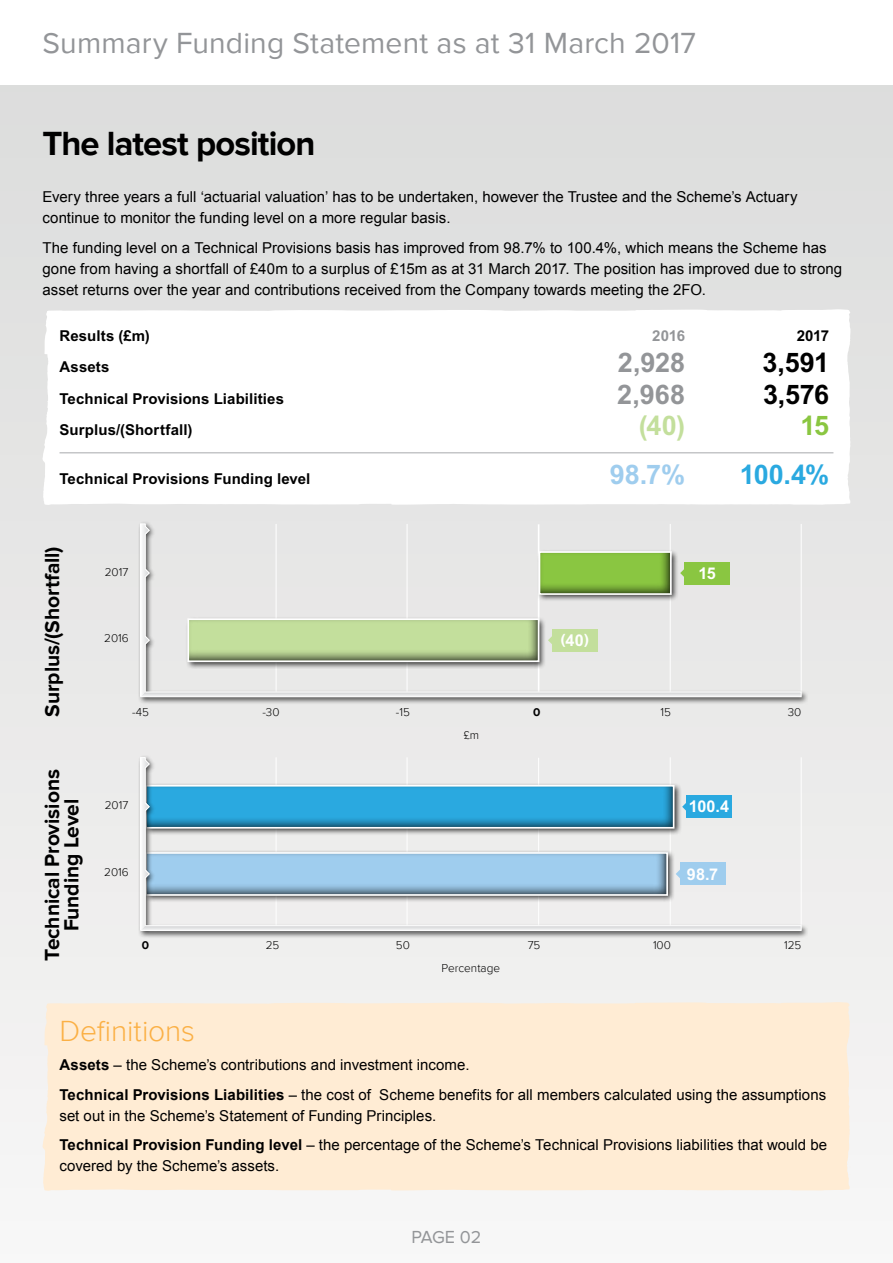
<style>
.page{position:relative;width:893px;height:1263px;background:#fff}
.page>*{position:absolute;margin:0;border:0;box-sizing:border-box;transform-origin:0 0}
.t1{font:700 34.5px "Proxima Nova";letter-spacing:-.025em;color:#000}
.t2{font:30px "Proxima Nova";letter-spacing:.005em;color:#939598}
.t3{font:300 30px "Proxima Nova";letter-spacing:-.005em;color:#fbb045}
.t4{font:700 27px "Arial";color:#939598}
.t5{font:700 27px "Arial";letter-spacing:-.02em;color:#000}
.t6{font:700 27px "Arial";color:#2aa9e0}
.t7{font:700 27px "Arial";color:#9fcdee}
.t8{font:700 27px "Arial";color:#c3df9c}
.t9{font:700 27px "Arial";color:#8ac641}
.t10{font:700 21px/19.5px "Proxima Nova";letter-spacing:-.005em;color:#000;text-align:center}
.t11{font:18px "Proxima Nova";letter-spacing:-.02em;color:#939598}
.t12{font:700 16.2px "Arial";letter-spacing:-.01em;color:#fff}
.t13{font:15px/21px "Arial";letter-spacing:.005em;color:#000}
.t14{font:700 15px "Arial";letter-spacing:.005em;color:#000}
.t15{font:700 15px "Arial";color:#939598}
.t16{font:700 13.95px "Arial";color:#fff;scale:1.16 1}
.t17{font:300 11.85px "Proxima Nova";color:#000}
.t18{font:700 11.85px "Proxima Nova";color:#000}
.s1{font-size:16.2px}
.s2{font-weight:700}
</style>
<div class="page">
<div style="left:0;top:85px;width:893px;height:1178px;background:linear-gradient(to bottom,#dcdcdc,#f7f6f6)"></div>
<svg style="left:42px;top:309px;width:808px;height:196px"></svg>
<hr style="left:60px;top:452px;width:773px;height:1px;background:#a7a9ac">
<div style="left:42px;top:1002px;width:808px;height:189px;background:#ffecd4"></div>
<div style="left:138px;top:755px;width:671px;height:183px;background:#000;opacity:.75"></div>
<svg style="left:140px;top:757px;width:662px;height:174px;background:#b1d1e1"></svg>
<div style="left:138px;top:521px;width:671px;height:183px;background:#000;opacity:.75"></div>
<svg style="left:140px;top:523px;width:662px;height:174px;background:#d9dfd0"></svg>
<h2 class="t2" style="left:43px;top:26px;width:655px">Summary Funding Statement as at 31 March 2017</h2>
<h1 class="t1" style="left:43px;top:123px;width:274px">The latest position</h1>
<p class="t13" style="left:43px;top:187px;width:757px">Every three years a full ‘actuarial valuation’ has to be undertaken, however the Trustee and the Scheme’s Actuary continue to monitor the funding level on a more regular basis.</p>
<p class="t13" style="left:43px;top:237px;width:801px">The funding level on a Technical Provisions basis has improved from 98.7% to 100.4%, which means the Scheme has gone from having a shortfall of £40m to a surplus of £15m as at 31 March 2017. The position has improved due to strong asset returns over the year and contributions received from the Company towards meeting the 2FO.</p>
<p class="t14" style="left:60px;top:327px;width:92px">Results (£m)</p>
<p class="t15" style="left:652px;top:327px;width:34px">2016</p>
<p class="t14" style="left:797px;top:327px;width:34px">2017</p>
<p class="t14" style="left:60px;top:359px;width:51px">Assets</p>
<h3 class="t4" style="left:618px;top:348px;width:69px">2,928</h3>
<h3 class="t5" style="left:762px;top:348px;width:68px">3,591</h3>
<p class="t14" style="left:60px;top:390px;width:226px">Technical Provisions Liabilities</p>
<h3 class="t4" style="left:617px;top:379px;width:70px">2,968</h3>
<h3 class="t5" style="left:763px;top:379px;width:68px">3,576</h3>
<p class="t14" style="left:60px;top:422px;width:134px">Surplus/(Shortfall)</p>
<h3 class="t8" style="left:639px;top:411px;width:48px">(40)</h3>
<h3 class="t9" style="left:801px;top:411px;width:30px">15</h3>
<p class="t14" style="left:60px;top:470px;width:252px">Technical Provisions Funding level</p>
<h3 class="t7" style="left:610px;top:459px;width:77px">98.7%</h3>
<h3 class="t6" style="left:740px;top:459px;width:91px">100.4%</h3>
<h3 class="t10" style="left:43px;top:717px;width:172px;rotate:-90deg">Surplus/(Shortfall)</h3>
<h3 class="t10" style="left:43px;top:961px;width:193px;rotate:-90deg">Technical Provisions<br>Funding Level</h3>
<p class="t17" style="left:105px;top:565px;width:25px">2017</p>
<p class="t12" style="left:698px;top:564px;width:19px">15</p>
<p class="t17" style="left:104px;top:632px;width:26px">2016</p>
<p class="t16" style="left:560px;top:631px;width:26px">(<span class="s1">40</span>)</p>
<p class="t17" style="left:132px;top:705px;width:18px">-45</p>
<p class="t17" style="left:262px;top:705px;width:19px">-30</p>
<p class="t17" style="left:396px;top:705px;width:16px">-15</p>
<p class="t18" style="left:533px;top:705px;width:9px">0</p>
<p class="t17" style="left:660px;top:705px;width:12px">15</p>
<p class="t17" style="left:788px;top:705px;width:15px">30</p>
<p class="t17" style="left:464px;top:728px;width:17px">£m</p>
<p class="t17" style="left:105px;top:798px;width:25px">2017</p>
<p class="t17" style="left:104px;top:865px;width:26px">2016</p>
<p class="t12" style="left:689px;top:797px;width:42px">100.4</p>
<p class="t12" style="left:687px;top:865px;width:33px">98.7</p>
<p class="t18" style="left:142px;top:939px;width:9px">0</p>
<p class="t17" style="left:266px;top:939px;width:15px">25</p>
<p class="t17" style="left:396px;top:939px;width:16px">50</p>
<p class="t17" style="left:528px;top:939px;width:14px">75</p>
<p class="t17" style="left:653px;top:939px;width:19px">100</p>
<p class="t17" style="left:784px;top:939px;width:19px">125</p>
<p class="t17" style="left:441px;top:962px;width:60px">Percentage</p>
<h2 class="t3" style="left:60px;top:1013px;width:137px">Definitions</h2>
<p class="t13" style="left:60px;top:1050px;width:768px;line-height:29.5px"><span class="s2">Assets</span> – the Scheme’s contributions and investment income.<br><span class="s2">Technical Provisions Liabilities</span> – the cost of Scheme benefits for all members calculated using the assumptions</p>
<p class="t13" style="left:60px;top:1101px;width:769px;line-height:29.5px">set out in the Scheme’s Statement of Funding Principles.<br><span class="s2">Technical Provision Funding level</span> – the percentage of the Scheme’s Technical Provisions liabilities that would be</p>
<p class="t13" style="left:60px;top:1155px;width:221px">covered by the Scheme’s assets.</p>
<p class="t11" style="left:412px;top:1227px;width:71px">PAGE 02</p>
</div>
